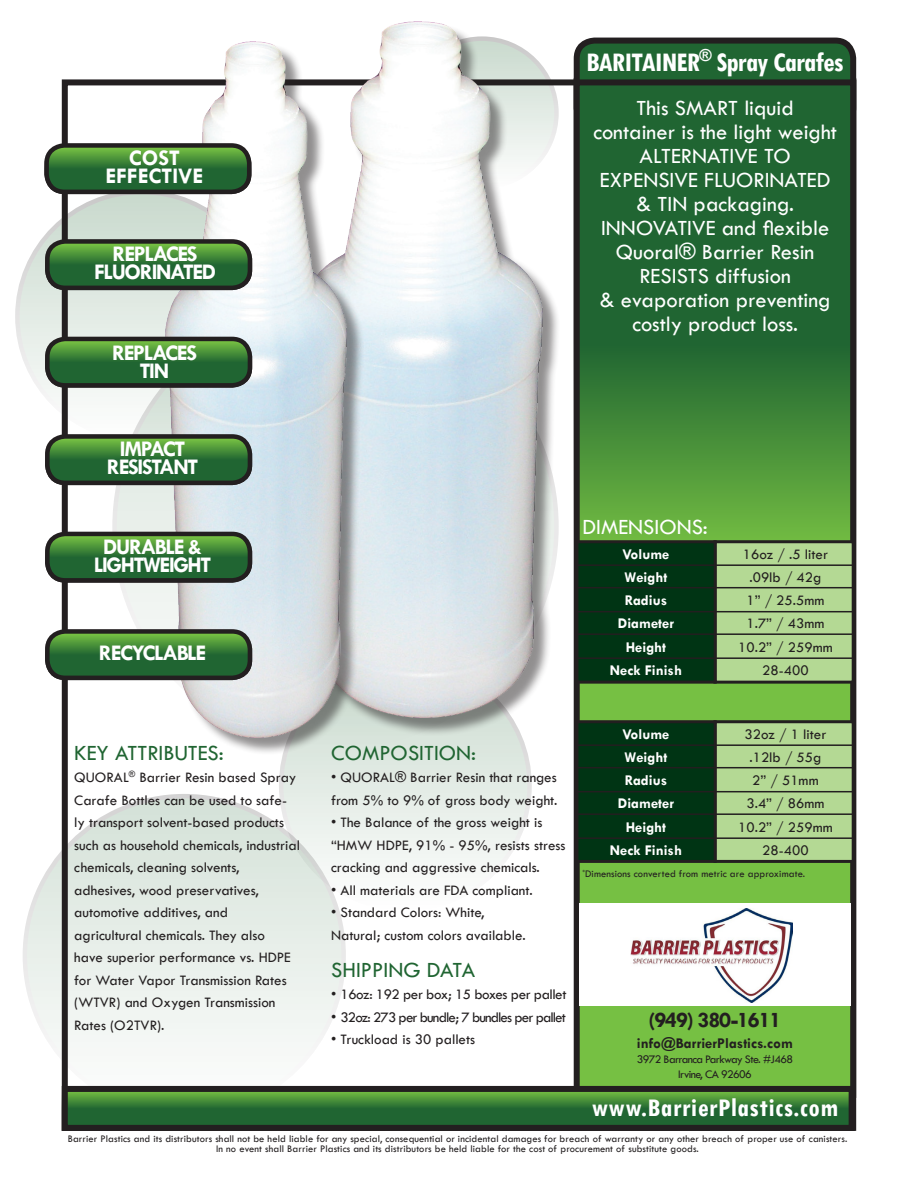
<style>
.page{position:relative;width:918px;height:1188px;background:#fff}
.page>*{position:absolute;margin:0;border:0;box-sizing:border-box;transform-origin:0 0}
.t1{font:700 condensed 28.5px "Tw Cen";letter-spacing:-.03em;color:#fff}
.t2{font:700 condensed 27px "Tw Cen";letter-spacing:.02em;color:#fff}
.t3{font:22.5px/24px "Tw Cen";color:#fff;text-align:center}
.t4{font:700 22.5px "Tw Cen";letter-spacing:-.06em;color:#fff}
.t5{font:22.5px "Tw Cen";color:#206532}
.t6{font:700 22.5px "Tw Cen";letter-spacing:-.05em;color:#231f20}
.t7{font:700 22.5px "Tw Cen";color:#fff}
.t8{font:15px/22.5px "Tw Cen";color:#231f20}
.t9{font:700 15px "Tw Cen";color:#fff}
.t10{font:15px "Tw Cen";letter-spacing:-.06em;color:#231f20}
.t11{font:15px "Tw Cen";letter-spacing:-.03em;color:#231f20}
.t12{font:700 15px "Tw Cen";color:#231f20}
.t13{font:12px "Tw Cen";letter-spacing:-.05em;color:#231f20}
.t14{font:10.5px "Tw Cen";letter-spacing:.01em;color:#231f20}
</style>
<div class="page">
<svg style="left:281px;top:661px;width:249px;height:249px;fill:#eaefeb"></svg>
<svg style="left:25px;top:796px;width:319px;height:319px;fill:#e8efea"></svg>
<svg style="left:17px;top:192px;width:249px;height:248px"></svg>
<svg style="left:115px;top:306px;width:441px;height:442px;fill:#e8efea"></svg>
<div style="left:577px;top:81px;width:276px;height:1014px;background:#76c043"></div>
<div style="left:577px;top:41px;width:276px;height:85px;background:#206532;border-radius:18px"></div>
<div style="left:574px;top:38px;width:282px;height:91px;border:6px solid #231f20;border-radius:18px"></div>
<svg style="left:581px;top:115px;width:268px;height:413px;background:#307635"></svg>
<div style="left:574px;top:79px;width:282px;height:526px;border:6px solid #231f20"></div>
<svg style="left:69px;top:1093px;width:779px;height:31px;background:#337935"></svg>
<div style="left:62px;top:1086px;width:793px;height:45px;border:6px solid #231f20"></div>
<div style="left:715px;top:542px;width:138px;height:140px;background:#b4d994"></div>
<div style="left:713px;top:540px;width:142px;height:144px;border:3px solid #231f20"></div>
<div style="left:577px;top:542px;width:138px;height:140px;background:#003414"></div>
<div style="left:575px;top:540px;width:142px;height:144px;border:3px solid #231f20"></div>
<hr style="left:577px;top:564px;width:276px;height:2px;background:#231f20">
<hr style="left:577px;top:587px;width:276px;height:1px;background:#231f20">
<hr style="left:577px;top:611px;width:276px;height:1px;background:#231f20">
<hr style="left:577px;top:633px;width:276px;height:2px;background:#231f20">
<hr style="left:577px;top:657px;width:276px;height:2px;background:#231f20">
<div style="left:303px;top:24px;width:258px;height:712px;background:#231f20;opacity:.5"></div>
<img style="left:303px;top:21px;width:239px;height:697px">
<div style="left:579px;top:903px;width:271px;height:102px;background:#fff"></div>
<img style="left:631px;top:908px;width:162px;height:94px">
<div style="left:715px;top:722px;width:138px;height:139px;background:#b4d994"></div>
<div style="left:713px;top:720px;width:142px;height:143px;border:3px solid #231f20"></div>
<div style="left:577px;top:722px;width:138px;height:139px;background:#003414"></div>
<div style="left:575px;top:720px;width:142px;height:143px;border:3px solid #231f20"></div>
<hr style="left:577px;top:744px;width:276px;height:2px;background:#231f20">
<hr style="left:577px;top:767px;width:276px;height:1px;background:#231f20">
<hr style="left:577px;top:791px;width:276px;height:1px;background:#231f20">
<hr style="left:577px;top:813px;width:276px;height:2px;background:#231f20">
<hr style="left:577px;top:837px;width:276px;height:2px;background:#231f20">
<div style="left:167px;top:44px;width:198px;height:712px;background:#231f20;opacity:.5"></div>
<img style="left:165px;top:41px;width:182px;height:696px">
<svg style="left:47px;top:241px;width:203px;height:47px;background:#357a35"></svg>
<div style="left:45px;top:239px;width:207px;height:51px;border:4px solid #231f20;border-radius:18px"></div>
<svg style="left:47px;top:339px;width:203px;height:46px;background:#347a35"></svg>
<div style="left:45px;top:337px;width:207px;height:51px;border:4px solid #231f20;border-radius:18px"></div>
<svg style="left:47px;top:436px;width:203px;height:47px;background:#357a35"></svg>
<div style="left:45px;top:434px;width:207px;height:51px;border:4px solid #231f20;border-radius:18px"></div>
<svg style="left:47px;top:534px;width:203px;height:46px;background:#347a35"></svg>
<div style="left:45px;top:532px;width:207px;height:51px;border:4px solid #231f20;border-radius:18px"></div>
<svg style="left:47px;top:631px;width:203px;height:47px;background:#357a35"></svg>
<div style="left:45px;top:629px;width:207px;height:51px;border:4px solid #231f20;border-radius:18px"></div>
<svg style="left:47px;top:145px;width:202px;height:47px;background:#357b35"></svg>
<div style="left:44px;top:143px;width:207px;height:51px;border:4px solid #231f20;border-radius:18px"></div>
<p class="t4" style="left:129px;top:145px;width:53px">COST</p>
<p class="t7" style="left:105px;top:163px;width:99px">EFFECTIVE</p>
<p class="t4" style="left:113px;top:241px;width:86px">REPLACES</p>
<p class="t4" style="left:94px;top:259px;width:124px">FLUORINATED</p>
<p class="t4" style="left:112px;top:340px;width:86px">REPLACES</p>
<p class="t4" style="left:140px;top:358px;width:31px">TIN</p>
<p class="t4" style="left:120px;top:436px;width:67px">IMPACT</p>
<p class="t4" style="left:107px;top:454px;width:93px">RESISTANT</p>
<p class="t4" style="left:103px;top:533px;width:100px">DURABLE &amp;</p>
<p class="t4" style="left:94px;top:551px;width:119px">LIGHTWEIGHT</p>
<p class="t4" style="left:99px;top:640px;width:109px">RECYCLABLE</p>
<p class="t5" style="left:74px;top:739px;width:151px">KEY ATTRIBUTES:</p>
<p class="t8" style="left:74px;top:766px;width:227px">QUORAL<sup>®</sup> Barrier Resin based Spray Carafe Bottles can be used to safe&shy;ly transport solvent-based products such as household chemicals, industrial chemicals, cleaning solvents,</p>
<p class="t8" style="left:74px;top:879px;width:186px">adhesives, wood preservatives,</p>
<p class="t8" style="left:74px;top:901px;width:155px">automotive additives, and</p>
<p class="t8" style="left:74px;top:924px;width:218px">agricultural chemicals. They also have superior performance vs. HDPE for Water Vapor Transmission Rates (WTVR) and Oxygen Transmission<br>Rates (O2TVR).</p>
<p class="t1" style="left:586px;top:45px;width:259px">BARITAINER<sup>®</sup> Spray Carafes</p>
<p class="t3" style="left:637px;top:96px;width:159px">This SMART liquid</p>
<p class="t3" style="left:593px;top:120px;width:245px">container is the light weight</p>
<p class="t3" style="left:640px;top:144px;width:153px">ALTERNATIVE TO</p>
<p class="t3" style="left:600px;top:168px;width:232px">EXPENSIVE FLUORINATED &amp; TIN packaging.</p>
<p class="t3" style="left:601px;top:216px;width:230px">INNOVATIVE and flexible<br>Quoral® Barrier Resin</p>
<p class="t3" style="left:639px;top:264px;width:153px">RESISTS diffusion</p>
<p class="t3" style="left:600px;top:288px;width:232px">&amp; evaporation preventing costly product loss.</p>
<p class="t3" style="left:582px;top:515px;width:127px">DIMENSIONS:</p>
<p class="t9" style="left:622px;top:545px;width:49px">Volume</p>
<p class="t9" style="left:625px;top:568px;width:44px">Weight</p>
<p class="t9" style="left:625px;top:591px;width:44px">Radius</p>
<p class="t9" style="left:618px;top:615px;width:58px">Diameter</p>
<p class="t9" style="left:626px;top:638px;width:42px">Height</p>
<p class="t9" style="left:610px;top:661px;width:74px">Neck Finish</p>
<p class="t8" style="left:743px;top:543px;width:87px">16oz / .5 liter</p>
<p class="t8" style="left:749px;top:566px;width:74px">.09lb / 42g</p>
<p class="t8" style="left:746px;top:589px;width:79px">1” / 25.5mm</p>
<p class="t8" style="left:746px;top:612px;width:79px">1.7” / 43mm</p>
<p class="t8" style="left:738px;top:636px;width:96px">10.2” / 259mm</p>
<p class="t8" style="left:762px;top:659px;width:48px">28-400</p>
<p class="t5" style="left:331px;top:739px;width:147px">COMPOSITION:</p>
<p class="t8" style="left:331px;top:766px;width:228px">• QUORAL® Barrier Resin that ranges from 5% to 9% of gross body weight.</p>
<p class="t8" style="left:331px;top:811px;width:236px">• The Balance of the gross weight is “HMW HDPE, 91% - 95%, resists stress cracking and aggressive chemicals.</p>
<p class="t8" style="left:331px;top:879px;width:203px">• All materials are FDA compliant.</p>
<p class="t8" style="left:331px;top:901px;width:196px">• Standard Colors: White,<br>Natural; custom colors available.</p>
<p class="t5" style="left:331px;top:956px;width:146px">SHIPPING DATA</p>
<p class="t11" style="left:331px;top:986px;width:237px">• 16oz: 192 per box; 15 boxes per pallet</p>
<p class="t10" style="left:331px;top:1008px;width:236px">• 32oz: 273 per bundle; 7 bundles per pallet</p>
<p class="t8" style="left:331px;top:1028px;width:146px">• Truckload is 30 pallets</p>
<p class="t8" style="left:744px;top:723px;width:83px">32oz / 1 liter</p>
<p class="t8" style="left:749px;top:746px;width:74px">.12lb / 55g</p>
<p class="t8" style="left:752px;top:769px;width:68px">2” / 51mm</p>
<p class="t8" style="left:746px;top:792px;width:79px">3.4” / 86mm</p>
<p class="t8" style="left:738px;top:816px;width:96px">10.2” / 259mm</p>
<p class="t8" style="left:762px;top:839px;width:48px">28-400</p>
<p class="t14" style="left:582px;top:867px;width:224px"><sup>*</sup>Dimensions converted from metric are approximate.</p>
<p class="t9" style="left:622px;top:725px;width:49px">Volume</p>
<p class="t9" style="left:625px;top:748px;width:44px">Weight</p>
<p class="t9" style="left:625px;top:771px;width:44px">Radius</p>
<p class="t9" style="left:618px;top:795px;width:58px">Diameter</p>
<p class="t9" style="left:626px;top:818px;width:42px">Height</p>
<p class="t9" style="left:610px;top:841px;width:74px">Neck Finish</p>
<p class="t6" style="left:648px;top:1006px;width:135px">(949) 380-1611</p>
<p class="t12" style="left:637px;top:1034px;width:158px">info@BarrierPlastics.com</p>
<p class="t13" style="left:637px;top:1052px;width:158px">3972 Barranca Parkway Ste. #J468</p>
<p class="t13" style="left:678px;top:1067px;width:75px">Irvine, CA 92606</p>
<p class="t2" style="left:592px;top:1091px;width:248px">www.BarrierPlastics.com</p>
<p class="t14" style="left:68px;top:1132px;width:781px">Barrier Plastics and its distributors shall not be held liable for any special, consequential or incidental damages for breach of warranty or any other breach of proper use of canisters.</p>
<p class="t14" style="left:216px;top:1142px;width:484px">In no event shall Barrier Plastics and its distributors be held liable for the cost of procurement of substitute goods.</p>
</div>
